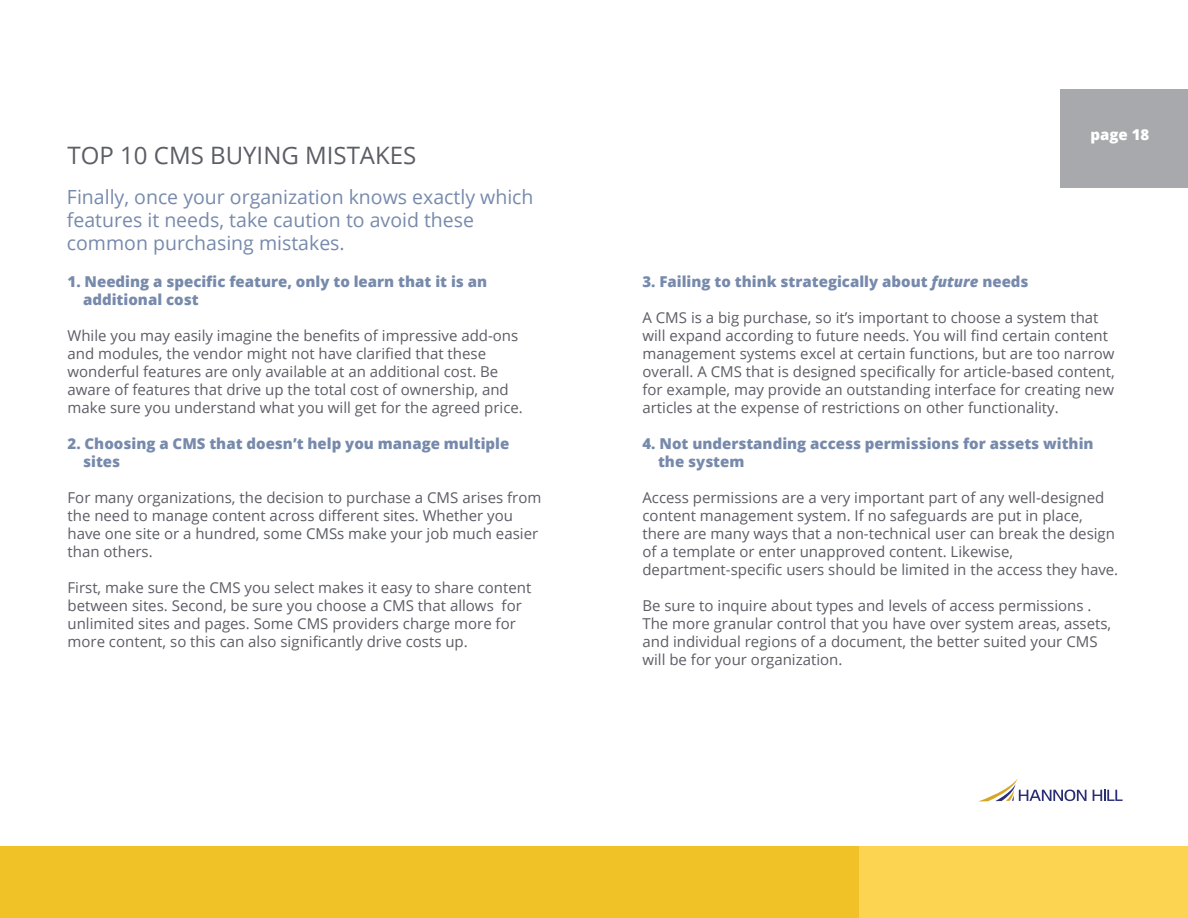
<style>
.page{position:relative;width:1188px;height:918px;background:#fff}
.page>*{position:absolute;margin:0;border:0;box-sizing:border-box;transform-origin:0 0}
.t1{font:24px "Open Sans";color:#5c5d65}
.t2{font:19.5px/23.4px "Open Sans";color:#778aac}
.t3{font:15px/18px "Open Sans";color:#5c5d65}
.t4{font:800 15px/18px "Open Sans";color:#778aac}
.t5{font:800 15px "Open Sans";color:#fff}
.s1{font-style:italic}
</style>
<div class="page">
<svg style="left:1093px;top:790px;width:30px;height:11px"></svg>
<svg style="left:980px;top:778px;width:106px;height:23px"></svg>
<div style="left:0;top:846px;width:860px;height:72px;background:#f0c228"></div>
<div style="left:860px;top:846px;width:328px;height:72px;background:#fdd452"></div>
<div style="left:1061px;top:89px;width:127px;height:99px;background:#a8a9ad"></div>
<h1 class="t1" style="left:68px;top:139px;width:350px">TOP 10 CMS BUYING MISTAKES</h1>
<h2 class="t2" style="left:67px;top:184px;width:468px">Finally, once your organization knows exactly which features it needs, take caution to avoid these common purchasing mistakes.</h2>
<p class="t4" style="left:83px;top:272px;width:406px;text-indent:-16px">1. Needing a specific feature, only to learn that it is an additional cost</p>
<p class="t3" style="left:68px;top:326px;width:457px">While you may easily imagine the benefits of impressive add-ons and modules, the vendor might not have clarified that these wonderful features are only available at an additional cost. Be aware of features that drive up the total cost of ownership, and make sure you understand what you will get for the agreed price.</p>
<p class="t4" style="left:83px;top:434px;width:428px;text-indent:-16px">2. Choosing a CMS that doesn’t help you manage multiple sites</p>
<p class="t3" style="left:68px;top:488px;width:475px">For many organizations, the decision to purchase a CMS arises from the need to manage content across different sites. Whether you have one site or a hundred, some CMSs make your job much easier than others.</p>
<p class="t3" style="left:68px;top:578px;width:465px">First, make sure the CMS you select makes it easy to share content between sites. Second, be sure you choose a CMS that allows for unlimited sites and pages. Some CMS providers charge more for more content, so this can also significantly drive costs up.</p>
<p class="t5" style="left:1091px;top:124px;width:60px">page 18</p>
<p class="t4" style="left:642px;top:272px;width:388px">3. Failing to think strategically about <span class="s1">future</span> needs</p>
<p class="t3" style="left:642px;top:308px;width:474px">A CMS is a big purchase, so it’s important to choose a system that will expand according to future needs. You will find certain content management systems excel at certain functions, but are too narrow overall. A CMS that is designed specifically for article-based content, for example, may provide an outstanding interface for creating new articles at the expense of restrictions on other functionality.</p>
<p class="t4" style="left:658px;top:434px;width:437px;text-indent:-16px">4. Not understanding access permissions for assets within the system</p>
<p class="t3" style="left:642px;top:488px;width:477px">Access permissions are a very important part of any well-designed content management system. If no safeguards are put in place, there are many ways that a non-technical user can break the design of a template or enter unapproved content. Likewise, department-specific users should be limited in the access they have.</p>
<p class="t3" style="left:642px;top:596px;width:470px">Be sure to inquire about types and levels of access permissions .<br>The more granular control that you have over system areas, assets, and individual regions of a document, the better suited your CMS will be for your organization.</p>
</div>
